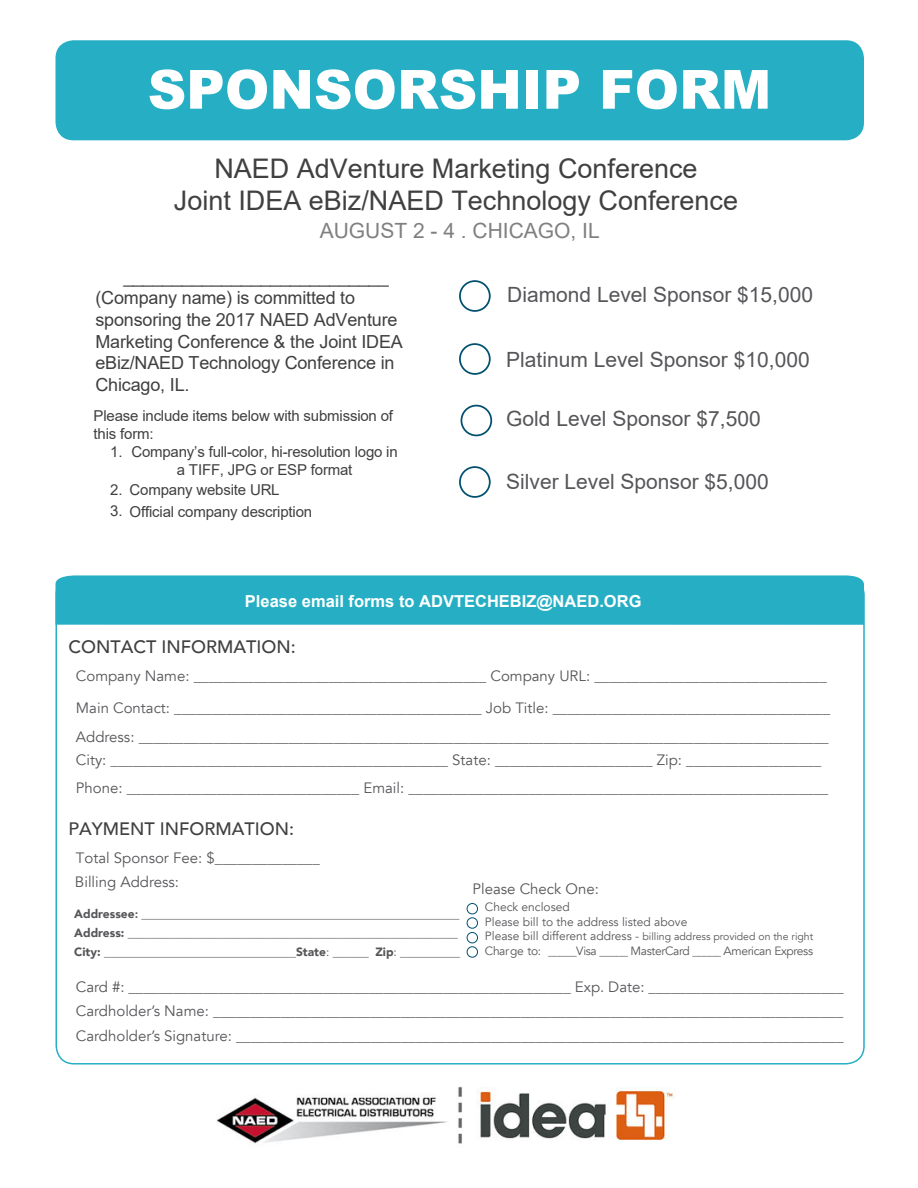
<style>
.page{position:relative;width:918px;height:1188px;background:#fff}
.page>*{position:absolute;margin:0;border:0;box-sizing:border-box;transform-origin:0 0}
.t1{font:900 54px "Arial";color:#fff}
.t2{font:27px/32.4px "Arial";color:#404040;text-align:center}
.t3{font:21px "Arial";color:#555659}
.t4{font:21px "Arial";color:#808080}
.t5{font:18px/21.6px "Arial";letter-spacing:-.01em;color:#404040}
.t6{font:500 18px "Avenir";color:#404040}
.t7{font:700 16.5px "Arial";color:#fff}
.t8{font:15px/24.8px "Avenir";color:#555659}
.t9{font:15px/18px "Arial";letter-spacing:-.01em;color:#404040}
.t10{font:12px/18.8px "Avenir";color:#555659}
.t11{font:12px "Avenir";letter-spacing:-.03em;color:#555659}
.t12{font:10.5px "Avenir";color:#555659}
.s1{font-size:12px}
.s2{font-weight:900}
.s3{font-weight:800}
</style>
<div class="page">
<img style="left:216px;top:1086px;width:458px;height:58px">
<div style="left:467px;top:903px;width:11px;height:11px;border:1px solid #01506f;border-radius:50%"></div>
<div style="left:467px;top:917px;width:11px;height:12px;border:1px solid #01506f;border-radius:50%"></div>
<div style="left:467px;top:932px;width:11px;height:11px;border:1px solid #01506f;border-radius:50%"></div>
<div style="left:467px;top:946px;width:11px;height:12px;border:1px solid #01506f;border-radius:50%"></div>
<div style="left:56px;top:40px;width:808px;height:100px;background:#26afc4;border-radius:18px"></div>
<div style="left:56px;top:576px;width:808px;height:49px;background:#26afc4"></div>
<div style="left:459px;top:280px;width:32px;height:32px;border:2px solid #01506f;border-radius:50%"></div>
<div style="left:459px;top:343px;width:32px;height:32px;border:2px solid #01506f;border-radius:50%"></div>
<div style="left:461px;top:405px;width:31px;height:31px;border:2px solid #01506f;border-radius:50%"></div>
<div style="left:459px;top:466px;width:32px;height:32px;border:2px solid #01506f;border-radius:50%"></div>
<h1 class="t1" style="left:148px;top:50px;width:625px">SPONSORSHIP FORM</h1>
<h2 class="t2" style="left:174px;top:152px;width:566px">NAED AdVenture Marketing Conference<br>Joint IDEA eBiz/NAED Technology Conference</h2>
<h3 class="t4" style="left:320px;top:216px;width:282px">AUGUST 2 - 4 . CHICAGO, IL</h3>
<p class="t5" style="left:96px;top:266px;width:309px;text-indent:28px">___________________________ (Company name) is committed to sponsoring the 2017 NAED AdVenture<br>Marketing Conference &amp; the Joint IDEA eBiz/NAED Technology Conference in<br>Chicago, IL.</p>
<p class="t9" style="left:94px;top:407px;width:301px">Please include items below with submission of this form:</p>
<p class="t9" style="left:177px;top:443px;width:223px;text-indent:-67px">1. Company’s full-color, hi-resolution logo in a TIFF, JPG or ESP format</p>
<p class="t9" style="left:110px;top:481px;width:171px">2. Company website URL</p>
<p class="t9" style="left:110px;top:503px;width:203px">3. Official company description</p>
<h3 class="t3" style="left:507px;top:280px;width:307px">Diamond Level Sponsor $15,000</h3>
<h3 class="t3" style="left:506px;top:345px;width:305px">Platinum Level Sponsor $10,000</h3>
<h3 class="t3" style="left:506px;top:404px;width:256px">Gold Level Sponsor $7,500</h3>
<h3 class="t3" style="left:506px;top:467px;width:264px">Silver Level Sponsor $5,000</h3>
<p class="t7" style="left:245px;top:590px;width:398px">Please email forms to ADVTECHEBIZ@NAED.ORG</p>
<p class="t6" style="left:69px;top:631px;width:229px">CONTACT INFORMATION:</p>
<p class="t8" style="left:76px;top:660px;width:756px;line-height:32.4px">Company Name: _______________________________________ Company URL: _______________________________<br>Main Contact: _________________________________________ Job Title: _____________________________________</p>
<p class="t8" style="left:76px;top:726px;width:754px;line-height:23.1px">Address: ____________________________________________________________________________________________<br>City: _____________________________________________ State: _____________________ Zip: __________________</p>
<p class="t8" style="left:76px;top:775px;width:754px">Phone: _______________________________ Email: ________________________________________________________</p>
<p class="t6" style="left:69px;top:813px;width:227px">PAYMENT INFORMATION:</p>
<p class="t8" style="left:76px;top:845px;width:245px">Total Sponsor Fee: $______________</p>
<p class="t8" style="left:75px;top:869px;width:106px">Billing Address:</p>
<p class="t8" style="left:473px;top:876px;width:128px">Please Check One:</p>
<p class="t10" style="left:485px;top:900px;width:204px;line-height:14.4px">Check enclosed<br>Please bill to the address listed above</p>
<p class="t12" style="left:485px;top:930px;width:330px"><span class="s1">Please bill different address -</span> billing address provided on the right</p>
<p class="t11" style="left:485px;top:943px;width:330px">Charge to: _____Visa _____ MasterCard _____ American Express</p>
<p class="t10" style="left:74px;top:905px;width:388px"><span class="s2">Addressee</span><span class="s3">:</span> _____________________________________________________<br><span class="s2">Address:</span> _______________________________________________________<br><span class="s2">City:</span> ________________________________<span class="s2">State</span>: ______ <span class="s2">Zip</span>: __________</p>
<p class="t8" style="left:76px;top:974px;width:769px;text-align:justify">Card #: ___________________________________________________________ Exp. Date: __________________________ Cardholder’s Name: ____________________________________________________________________________________ Cardholder’s Signature: _________________________________________________________________________________</p>
</div>
